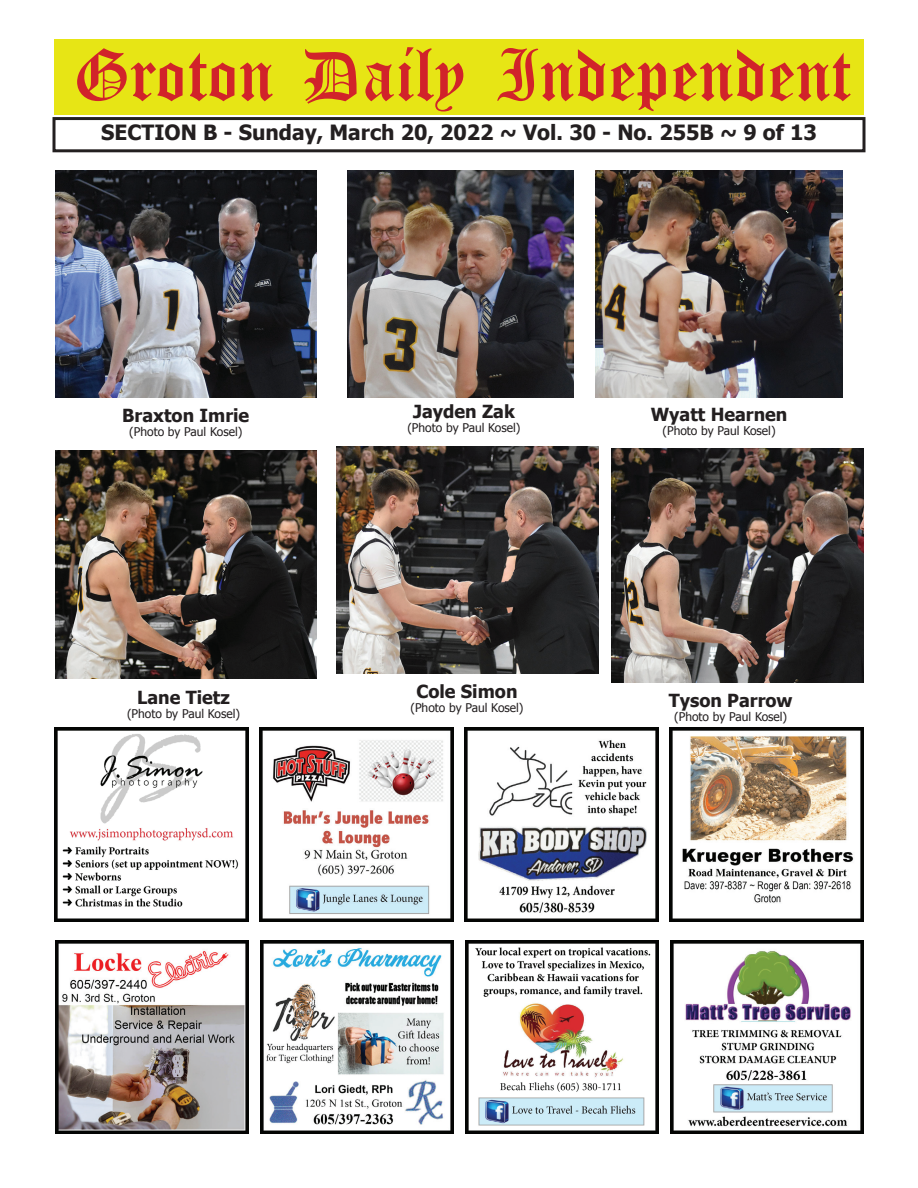
<style>
.page{position:relative;width:918px;height:1188px;background:#fff}
.page>*{position:absolute;margin:0;border:0;box-sizing:border-box;transform-origin:0 0}
.t1{font:54px "Old English Five";color:#d1232a}
.t2{font:700 21px "Tahoma";color:#231f20}
.t3{font:700 18px "Tahoma";color:#231f20}
.t4{font:12px "Tahoma";color:#231f20}
</style>
<div class="page">
<div style="left:52px;top:117px;width:814px;height:35px;border:3px solid #231f20"></div>
<div style="left:54px;top:40px;width:810px;height:75px;background:#e7e515"></div>
<img style="left:56px;top:941px;width:193px;height:193px">
<img style="left:261px;top:941px;width:193px;height:193px">
<img style="left:466px;top:941px;width:193px;height:193px">
<img style="left:671px;top:941px;width:193px;height:193px">
<img style="left:55px;top:728px;width:193px;height:193px">
<img style="left:260px;top:728px;width:193px;height:193px">
<img style="left:465px;top:728px;width:193px;height:193px">
<img style="left:670px;top:728px;width:193px;height:193px">
<img style="left:55px;top:171px;width:262px;height:227px">
<img style="left:348px;top:171px;width:225px;height:227px">
<img style="left:596px;top:171px;width:246px;height:227px">
<img style="left:56px;top:451px;width:261px;height:227px">
<img style="left:337px;top:447px;width:261px;height:227px">
<img style="left:612px;top:449px;width:252px;height:234px">
<h1 class="t1" style="left:73px;top:50px;width:779px">Groton Daily Independent</h1>
<h2 class="t2" style="left:101px;top:117px;width:717px">SECTION B - Sunday, March 20, 2022 ~ Vol. 30 - No. 255B ~ 9 of 13</h2>
<h3 class="t3" style="left:122px;top:403px;width:129px">Braxton Imrie</h3>
<p class="t4" style="left:129px;top:424px;width:115px">(Photo by Paul Kosel)</p>
<h3 class="t3" style="left:137px;top:684px;width:94px">Lane Tietz</h3>
<p class="t4" style="left:127px;top:706px;width:115px">(Photo by Paul Kosel)</p>
<h3 class="t3" style="left:413px;top:399px;width:103px">Jayden Zak</h3>
<p class="t4" style="left:407px;top:420px;width:115px">(Photo by Paul Kosel)</p>
<h3 class="t3" style="left:651px;top:402px;width:138px">Wyatt Hearnen</h3>
<p class="t4" style="left:663px;top:423px;width:115px">(Photo by Paul Kosel)</p>
<h3 class="t3" style="left:416px;top:679px;width:103px">Cole Simon</h3>
<p class="t4" style="left:410px;top:700px;width:115px">(Photo by Paul Kosel)</p>
<h3 class="t3" style="left:669px;top:688px;width:125px">Tyson Parrow</h3>
<p class="t4" style="left:674px;top:709px;width:115px">(Photo by Paul Kosel)</p>
</div>
